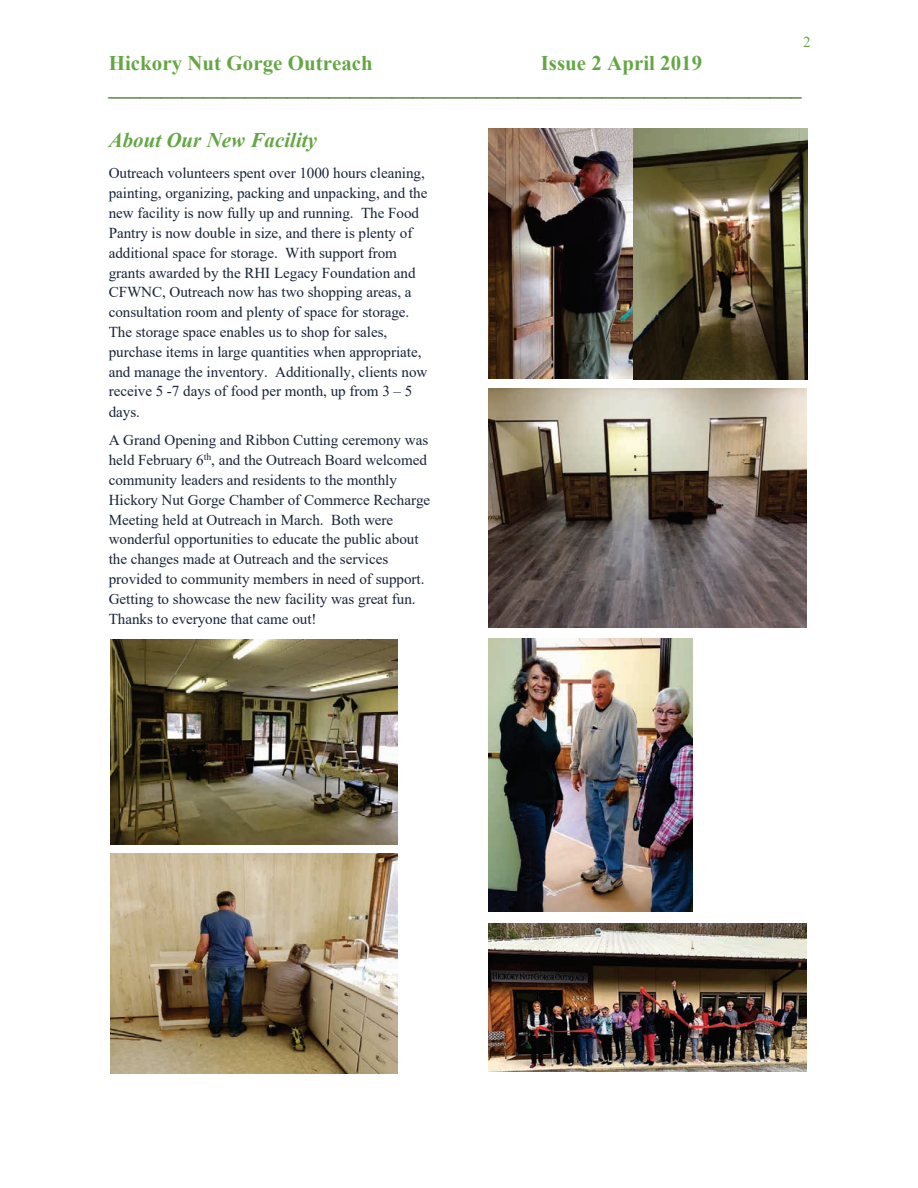
<style>
.page{position:relative;width:918px;height:1188px;background:#fff}
.page>*{position:absolute;margin:0;border:0;box-sizing:border-box;transform-origin:0 0}
.t1{font:700 20.85px "Times New Roman";color:#447938}
.t2{font:700 20.85px "Times New Roman";letter-spacing:.005em;color:#63a743}
.t3{font:italic 700 20.85px "Times New Roman";letter-spacing:.005em;color:#63a743}
.t4{font:15.15px/19.8px "Times New Roman";letter-spacing:-.005em;color:#182339}
.t5{font:15.15px "Times New Roman";color:#63a743}
</style>
<div class="page">
<img style="left:110px;top:640px;width:287px;height:204px">
<img style="left:110px;top:853px;width:287px;height:220px">
<img style="left:488px;top:129px;width:319px;height:250px">
<img style="left:488px;top:388px;width:319px;height:239px">
<img style="left:488px;top:639px;width:205px;height:273px">
<img style="left:488px;top:923px;width:319px;height:149px">
<p class="t5" style="left:803px;top:31px;width:9px">2</p>
<h1 class="t2" style="left:109px;top:48px;width:266px">Hickory Nut Gorge Outreach</h1>
<h1 class="t2" style="left:541px;top:48px;width:163px">Issue 2 April 2019</h1>
<h1 class="t1" style="left:109px;top:72px;width:695px">__________________________________________________________________</h1>
<h1 class="t3" style="left:109px;top:125px;width:210px">About Our New Facility</h1>
<p class="t4" style="left:109px;top:163px;width:320px">Outreach volunteers spent over 1000 hours cleaning, painting, organizing, packing and unpacking, and the new facility is now fully up and running. The Food Pantry is now double in size, and there is plenty of additional space for storage. With support from grants awarded by the RHI Legacy Foundation and CFWNC, Outreach now has two shopping areas, a consultation room and plenty of space for storage.<br>The storage space enables us to shop for sales, purchase items in large quantities when appropriate, and manage the inventory. Additionally, clients now receive 5 -7 days of food per month, up from 3 – 5 days.</p>
<p class="t4" style="left:109px;top:430px;width:323px">A Grand Opening and Ribbon Cutting ceremony was held February 6<sup>th</sup>, and the Outreach Board welcomed community leaders and residents to the monthly Hickory Nut Gorge Chamber of Commerce Recharge Meeting held at Outreach in March. Both were wonderful opportunities to educate the public about the changes made at Outreach and the services provided to community members in need of support.<br>Getting to showcase the new facility was great fun.<br>Thanks to everyone that came out!</p>
</div>
